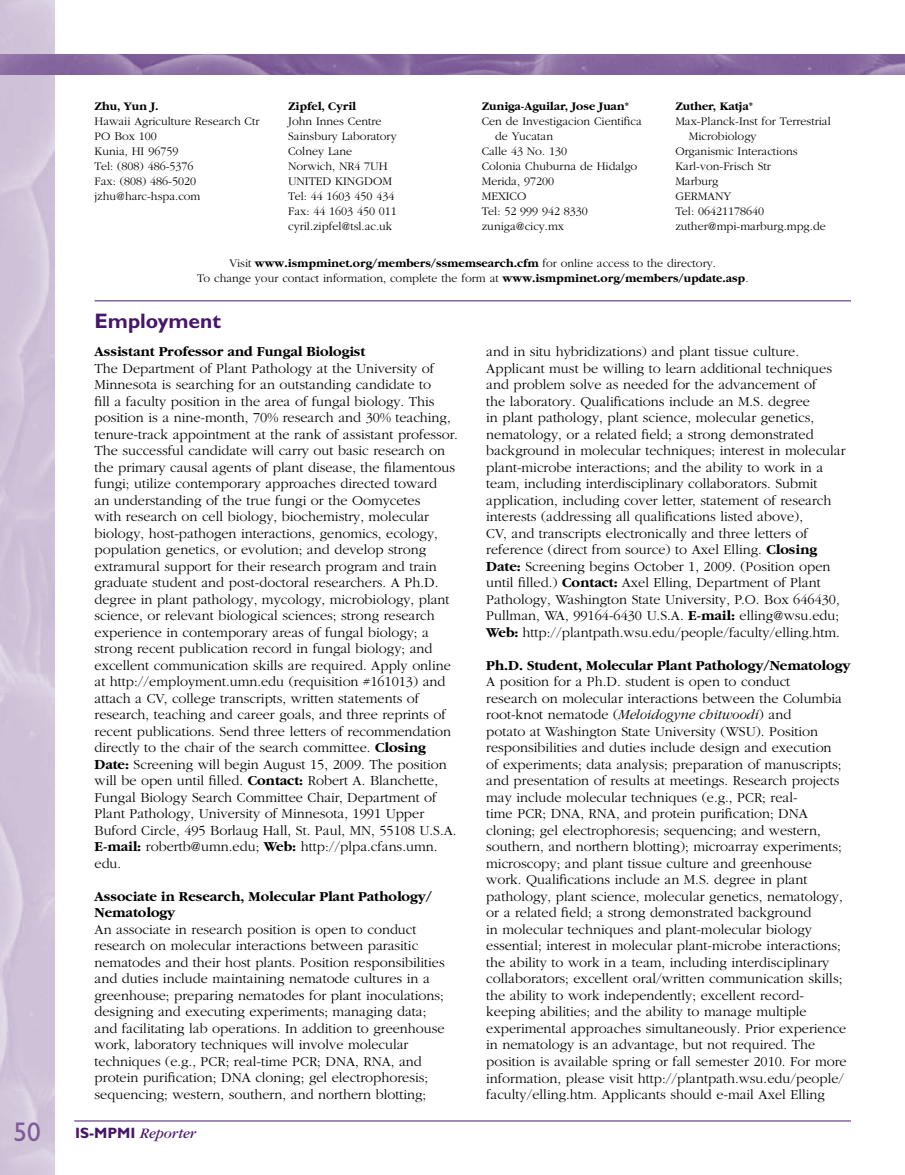
<style>
.page{position:relative;width:905px;height:1175px;background:#fff}
.page>*{position:absolute;margin:0;border:0;box-sizing:border-box;transform-origin:0 0}
.t1{font:27px "Gill Sans";color:#7d5c97}
.t2{font:700 21px "Gill Sans";color:#46166b}
.t3{font:italic 15px "Garamond";color:#46166b}
.t4{font:300 14.25px/16.5px "Garamond";color:#000}
.t5{font:700 14.25px/16.5px "Garamond";color:#000}
.t6{font:300 12px/15px "Garamond";color:#000}
.t7{font:700 12px "Garamond";color:#000}
.s1{font-weight:700}
.s2{font-style:italic}
.s3{font-family:"Gill Sans";font-weight:700;font-style:normal}
</style>
<div class="page">
<img style="left:0;top:0;width:54px;height:1174px">
<img style="left:0;top:54px;width:904px;height:20px">
<hr style="left:74px;top:1120px;width:776px;height:1px;background:#46166b">
<hr style="left:94px;top:300px;width:756px;height:1px;background:#46166b">
<p class="t7" style="left:675px;top:100px;width:79px">Zuther, Katja*</p>
<p class="t6" style="left:675px;top:114px;width:157px">Max-Planck-Inst for Terrestrial</p>
<p class="t6" style="left:688px;top:129px;width:69px">Microbiology</p>
<p class="t6" style="left:675px;top:144px;width:124px">Organismic Interactions</p>
<p class="t6" style="left:675px;top:159px;width:97px">Karl-von-Frisch Str</p>
<p class="t6" style="left:675px;top:174px;width:44px">Marburg</p>
<p class="t6" style="left:675px;top:189px;width:58px">GERMANY</p>
<p class="t6" style="left:675px;top:204px;width:90px">Tel: 06421178640</p>
<p class="t6" style="left:675px;top:219px;width:152px">zuther@mpi-marburg.mpg.de</p>
<p class="t6" style="left:197px;top:256px;width:553px;text-align:center">Visit <span class="s1">www.ismpminet.org/members/ssmemsearch.cfm</span> for online access to the directory.<br>To change your contact information, complete the form at <span class="s1">www.ismpminet.org/members/update.asp</span>.</p>
<h2 class="t2" style="left:94px;top:308px;width:128px">Employment</h2>
<p class="t5" style="left:94px;top:343px;width:272px">Assistant Professor and Fungal Biologist</p>
<p class="t4" style="left:94px;top:360px;width:365px">The Department of Plant Pathology at the University of Minnesota is searching for an outstanding candidate to<br>fill a faculty position in the area of fungal biology. This position is a nine-month, 70% research and 30% teaching, tenure-track appointment at the rank of assistant professor.<br>The successful candidate will carry out basic research on the primary causal agents of plant disease, the filamentous fungi; utilize contemporary approaches directed toward<br>an understanding of the true fungi or the Oomycetes<br>with research on cell biology, biochemistry, molecular biology, host-pathogen interactions, genomics, ecology, population genetics, or evolution; and develop strong extramural support for their research program and train graduate student and post-doctoral researchers. A Ph.D. degree in plant pathology, mycology, microbiology, plant science, or relevant biological sciences; strong research experience in contemporary areas of fungal biology; a strong recent publication record in fungal biology; and excellent communication skills are required. Apply online at http://employment.umn.edu (requisition #161013) and attach a CV, college transcripts, written statements of research, teaching and career goals, and three reprints of recent publications. Send three letters of recommendation directly to the chair of the search committee. <span class="s1">Closing Date:</span> Screening will begin August 15, 2009. The position will be open until filled. <span class="s1">Contact:</span> Robert A. Blanchette, Fungal Biology Search Committee Chair, Department of Plant Pathology, University of Minnesota, 1991 Upper Buford Circle, 495 Borlaug Hall, St. Paul, MN, 55108 U.S.A.<br><span class="s1">E-mail:</span> robertb@umn.edu; <span class="s1">Web:</span> http://plpa.cfans.umn. edu.</p>
<p class="t5" style="left:94px;top:888px;width:339px">Associate in Research, Molecular Plant Pathology/<br>Nematology</p>
<p class="t4" style="left:94px;top:921px;width:352px">An associate in research position is open to conduct research on molecular interactions between parasitic nematodes and their host plants. Position responsibilities and duties include maintaining nematode cultures in a greenhouse; preparing nematodes for plant inoculations; designing and executing experiments; managing data; and facilitating lab operations. In addition to greenhouse work, laboratory techniques will involve molecular techniques (e.g., PCR; real-time PCR; DNA, RNA, and protein purification; DNA cloning; gel electrophoresis; sequencing; western, southern, and northern blotting;</p>
<p class="t7" style="left:94px;top:100px;width:66px">Zhu, Yun J.</p>
<p class="t6" style="left:94px;top:114px;width:166px">Hawaii Agriculture Research Ctr<br>PO Box 100<br>Kunia, HI 96759<br>Tel: (808) 486-5376<br>Fax: (808) 486-5020 jzhu@harc-hspa.com</p>
<p class="t7" style="left:288px;top:100px;width:69px">Zipfel, Cyril</p>
<p class="t6" style="left:288px;top:114px;width:110px">John Innes Centre<br>Sainsbury Laboratory<br>Colney Lane<br>Norwich, NR4 7UH<br>UNITED KINGDOM<br>Tel: 44 1603 450 434<br>Fax: 44 1603 450 011 cyril.zipfel@tsl.ac.uk</p>
<p class="t7" style="left:482px;top:100px;width:149px">Zuniga-Aguilar, Jose Juan*</p>
<p class="t6" style="left:482px;top:114px;width:162px">Cen de Investigacion Cientifica</p>
<p class="t6" style="left:495px;top:129px;width:59px">de Yucatan</p>
<p class="t6" style="left:482px;top:144px;width:87px">Calle 43 No. 130</p>
<p class="t6" style="left:482px;top:159px;width:157px">Colonia Chuburna de Hidalgo</p>
<p class="t6" style="left:482px;top:174px;width:74px">Merida, 97200</p>
<p class="t6" style="left:482px;top:189px;width:46px">MEXICO</p>
<p class="t6" style="left:482px;top:204px;width:108px">Tel: 52 999 942 8330</p>
<p class="t6" style="left:482px;top:219px;width:84px">zuniga@cicy.mx</p>
<p class="t4" style="left:486px;top:344px;width:361px">and in situ hybridizations) and plant tissue culture.<br>Applicant must be willing to learn additional techniques and problem solve as needed for the advancement of<br>the laboratory. Qualifications include an M.S. degree<br>in plant pathology, plant science, molecular genetics, nematology, or a related field; a strong demonstrated background in molecular techniques; interest in molecular plant-microbe interactions; and the ability to work in a team, including interdisciplinary collaborators. Submit application, including cover letter, statement of research interests (addressing all qualifications listed above),<br>CV, and transcripts electronically and three letters of reference (direct from source) to Axel Elling. <span class="s1">Closing Date:</span> Screening begins October 1, 2009. (Position open until filled.) <span class="s1">Contact:</span> Axel Elling, Department of Plant Pathology, Washington State University, P.O. Box 646430, Pullman, WA, 99164-6430 U.S.A. <span class="s1">E-mail:</span> elling@wsu.edu; <span class="s1">Web:</span> http://plantpath.wsu.edu/people/faculty/elling.htm.</p>
<p class="t5" style="left:486px;top:657px;width:365px">Ph.D. Student, Molecular Plant Pathology/Nematology</p>
<p class="t4" style="left:486px;top:674px;width:362px">A position for a Ph.D. student is open to conduct<br>research on molecular interactions between the Columbia root-knot nematode (<span class="s2">Meloidogyne chitwoodi</span>) and<br>potato at Washington State University (WSU). Position responsibilities and duties include design and execution of experiments; data analysis; preparation of manuscripts; and presentation of results at meetings. Research projects may include molecular techniques (e.g., PCR; real-<br>time PCR; DNA, RNA, and protein purification; DNA cloning; gel electrophoresis; sequencing; and western, southern, and northern blotting); microarray experiments; microscopy; and plant tissue culture and greenhouse work. Qualifications include an M.S. degree in plant pathology, plant science, molecular genetics, nematology, or a related field; a strong demonstrated background<br>in molecular techniques and plant-molecular biology essential; interest in molecular plant-microbe interactions; the ability to work in a team, including interdisciplinary collaborators; excellent oral/written communication skills; the ability to work independently; excellent record&shy;keeping abilities; and the ability to manage multiple experimental approaches simultaneously. Prior experience in nematology is an advantage, but not required. The position is available spring or fall semester 2010. For more information, please visit http://plantpath.wsu.edu/people/ faculty/elling.htm. Applicants should e-mail Axel Elling</p>
<h1 class="t1" style="left:14px;top:1116px;width:28px">50</h1>
<p class="t3" style="left:75px;top:1125px;width:123px"><span class="s3">IS-MPMI</span> Reporter</p>
</div>
